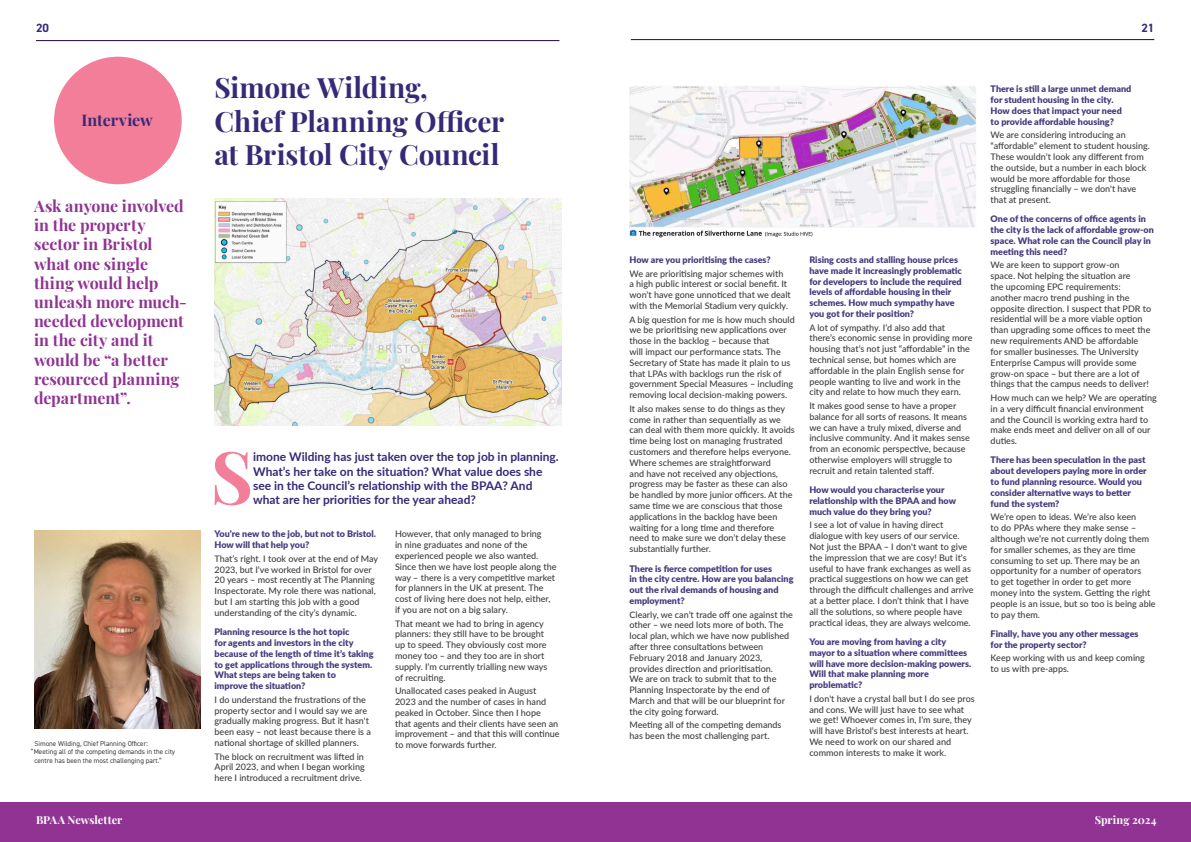
<style>
.page{position:relative;width:1191px;height:842px;background:#fff}
.page>*{position:absolute;margin:0;border:0;box-sizing:border-box;transform-origin:0 0}
.Quotes_NEW{font:700 72.9px "Playfair Display";color:#f27e99}
.Titles_NEW{font:700 28px/33.6px "Playfair Display";letter-spacing:-.005em;color:#372977}
.Headings_NEW{font:700 16px/19.2px "Playfair Display";letter-spacing:-.005em;color:#903393}
.Heading_2{font:700 16px "Playfair Display";color:#372977}
.Quotes_NEW-2{font:700 12px/14.4px "Lato";color:#372977}
.t1{font:700 12px "DIN2014";color:#372977}
.t2{font:700 11px "Playfair Display";color:#fff}
.BODY{font:500 9px/10.8px "Lato";color:#3e3e3f}
.Questions_Headings{font:900 9px/10.8px "Lato";color:#47397f}
.Footnotes{font:7px "DIN2014";color:#3e3e3f}
</style>
<div class="page">
<img style="left:629px;top:86px;width:347px;height:152px">
<img style="left:214px;top:198px;width:347px;height:228px">
<div style="left:54px;top:57px;width:128px;height:127px;background:#f27e99;border-radius:50%"></div>
<img style="left:34px;top:530px;width:166px;height:199px">
<hr style="left:36px;top:40px;width:523px;height:1px;background:#1f093c">
<hr style="left:631px;top:39px;width:523px;height:1px;background:#1f093c">
<div style="left:0;top:802px;width:595px;height:40px;background:#903393"></div>
<div style="left:595px;top:802px;width:596px;height:40px;background:#903393"></div>
<h3 class="t1" style="left:36px;top:20px;width:14px">20</h3>
<h3 class="t1" style="left:1141px;top:20px;width:14px">21</h3>
<p class="Heading_2" style="left:81px;top:108px;width:73px">Interview</p>
<p class="Headings_NEW" style="left:34px;top:195px;width:154px">Ask anyone involved in the property sector in Bristol what one single thing would help unleash more much&shy;needed development in the city and it would be “a better resourced planning department”.</p>
<p class="Footnotes" style="left:34px;top:739px;width:115px">Simone Wilding, Chief Planning Officer:</p>
<p class="Footnotes" style="left:31px;top:747px;width:146px">“Meeting all of the competing demands in the city</p>
<p class="Footnotes" style="left:34px;top:756px;width:129px">centre has been the most challenging part.”</p>
<p class="Titles_NEW" style="left:214px;top:69px;width:291px">Simone Wilding,<br>Chief Planning Officer at Bristol City Council</p>
<p class="Quotes_NEW" style="left:210px;top:420px;width:44px">S</p>
<p class="Quotes_NEW-2" style="left:253px;top:449px;width:307px">imone Wilding has just taken over the top job in planning.<br>What’s her take on the situation? What value does she see in the Council’s relationship with the BPAA? And what are her priorities for the year ahead?</p>
<p class="Questions_Headings" style="left:214px;top:528px;width:163px">You’re new to the job, but not to Bristol.<br>How will that help you?</p>
<p class="BODY" style="left:214px;top:553px;width:165px">That’s right. I took over at the end of May 2023, but I’ve worked in Bristol for over 20 years – most recently at The Planning Inspectorate. My role there was national, but I am starting this job with a good understanding of the city’s dynamic.</p>
<p class="Questions_Headings" style="left:214px;top:626px;width:160px">Planning resource is the hot topic<br>for agents and investors in the city because of the length of time it’s taking to get applications through the system.<br>What steps are being taken to<br>improve the situation?</p>
<p class="BODY" style="left:214px;top:694px;width:158px">I do understand the frustrations of the property sector and I would say we are gradually making progress. But it hasn't been easy – not least because there is a national shortage of skilled planners.</p>
<p class="BODY" style="left:214px;top:750px;width:152px;text-align:justify">The block on recruitment was lifted in April 2023, and when I began working here I introduced a recruitment drive.</p>
<p class="BODY" style="left:395px;top:528px;width:163px">However, that only managed to bring<br>in nine graduates and none of the experienced people we also wanted.<br>Since then we have lost people along the way – there is a very competitive market for planners in the UK at present. The cost of living here does not help, either, if you are not on a big salary.</p>
<p class="BODY" style="left:395px;top:618px;width:154px">That meant we had to bring in agency planners: they still have to be brought up to speed. They obviously cost more money too – and they too are in short supply. I’m currently trialling new ways of recruiting.</p>
<p class="BODY" style="left:395px;top:685px;width:166px">Unallocated cases peaked in August<br>2023 and the number of cases in hand peaked in October. Since then I hope<br>that agents and their clients have seen an improvement – and that this will continue to move forwards further.</p>
<p class="Questions_Headings" style="left:629px;top:254px;width:143px">How are you prioritising the cases?</p>
<p class="BODY" style="left:629px;top:268px;width:163px">We are prioritising major schemes with<br>a high public interest or social benefit. It won’t have gone unnoticed that we dealt with the Memorial Stadium very quickly.</p>
<p class="BODY" style="left:629px;top:314px;width:167px">A big question for me is how much should we be prioritising new applications over those in the backlog – because that<br>will impact our performance stats. The Secretary of State has made it plain to us that LPAs with backlogs run the risk of government Special Measures – including removing local decision-making powers.</p>
<p class="BODY" style="left:629px;top:403px;width:167px">It also makes sense to do things as they come in rather than sequentially as we can deal with them more quickly. It avoids time being lost on managing frustrated customers and therefore helps everyone.<br>Where schemes are straightforward<br>and have not received any objections, progress may be faster as these can also be handled by more junior officers. At the same time we are conscious that those applications in the backlog have been waiting for a long time and therefore need to make sure we don’t delay these substantially further.</p>
<p class="Questions_Headings" style="left:629px;top:562px;width:165px">There is fierce competition for uses<br>in the city centre. How are you balancing out the rival demands of housing and employment?</p>
<p class="BODY" style="left:629px;top:609px;width:165px">Clearly, we can’t trade off one against the other – we need lots more of both. The local plan, which we have now published after three consultations between February 2018 and January 2023, provides direction and prioritisation.<br>We are on track to submit that to the Planning Inspectorate by the end of March and that will be our blueprint for the city going forward.</p>
<p class="BODY" style="left:629px;top:719px;width:153px">Meeting all of the competing demands has been the most challenging part.</p>
<p class="Questions_Headings" style="left:809px;top:254px;width:154px">Rising costs and stalling house prices have made it increasingly problematic for developers to include the required levels of affordable housing in their schemes. How much sympathy have you got for their position?</p>
<p class="BODY" style="left:809px;top:322px;width:165px">A lot of sympathy. I’d also add that there’s economic sense in providing more housing that’s not just “affordable” in the technical sense, but homes which are affordable in the plain English sense for people wanting to live and work in the city and relate to how much they earn.</p>
<p class="BODY" style="left:809px;top:400px;width:162px">It makes good sense to have a proper balance for all sorts of reasons. It means we can have a truly mixed, diverse and inclusive community. And it makes sense from an economic perspective, because otherwise employers will struggle to recruit and retain talented staff.</p>
<p class="Questions_Headings" style="left:809px;top:484px;width:148px">How would you characterise your relationship with the BPAA and how much value do they bring you?</p>
<p class="BODY" style="left:809px;top:519px;width:166px">I see a lot of value in having direct dialogue with key users of our service.<br>Not just the BPAA – I don't want to give the impression that we are cosy! But it’s useful to have frank exchanges as well as practical suggestions on how we can get through the difficult challenges and arrive at a better place. I don’t think that I have all the solutions, so where people have practical ideas, they are always welcome.</p>
<p class="Questions_Headings" style="left:809px;top:636px;width:163px">You are moving from having a city mayor to a situation where committees will have more decision-making powers.<br>Will that make planning more problematic?</p>
<p class="BODY" style="left:809px;top:693px;width:167px">I don't have a crystal ball but I do see pros and cons. We will just have to see what we get! Whoever comes in, I’m sure, they will have Bristol’s best interests at heart.<br>We need to work on our shared and common interests to make it work.</p>
<p class="Questions_Headings" style="left:990px;top:83px;width:142px">There is still a large unmet demand for student housing in the city.<br>How does that impact your need to provide affordable housing?</p>
<p class="BODY" style="left:990px;top:129px;width:161px">We are considering introducing an “affordable” element to student housing.<br>These wouldn’t look any different from the outside, but a number in each block would be more affordable for those struggling financially – we don't have that at present.</p>
<p class="Questions_Headings" style="left:990px;top:213px;width:165px">One of the concerns of office agents in the city is the lack of affordable grow-on space. What role can the Council play in meeting this need?</p>
<p class="BODY" style="left:990px;top:259px;width:162px">We are keen to support grow-on<br>space. Not helping the situation are<br>the upcoming EPC requirements: another macro trend pushing in the opposite direction. I suspect that PDR to residential will be a more viable option than upgrading some offices to meet the new requirements AND be affordable for smaller businesses. The University Enterprise Campus will provide some grow-on space – but there are a lot of things that the campus needs to deliver!</p>
<p class="BODY" style="left:990px;top:392px;width:168px">How much can we help? We are operating in a very difficult financial environment and the Council is working extra hard to make ends meet and deliver on all of our duties.</p>
<p class="Questions_Headings" style="left:990px;top:454px;width:158px">There has been speculation in the past about developers paying more in order to fund planning resource. Would you consider alternative ways to better fund the system?</p>
<p class="BODY" style="left:990px;top:511px;width:167px">We’re open to ideas. We’re also keen<br>to do PPAs where they make sense – although we’re not currently doing them for smaller schemes, as they are time consuming to set up. There may be an opportunity for a number of operators<br>to get together in order to get more money into the system. Getting the right people is an issue, but so too is being able to pay them.</p>
<p class="Questions_Headings" style="left:990px;top:628px;width:149px">Finally, have you any other messages for the property sector?</p>
<p class="BODY" style="left:990px;top:652px;width:156px">Keep working with us and keep coming to us with pre-apps.</p>
<p class="t2" style="left:36px;top:812px;width:88px">BPAA Newsletter</p>
<p class="t2" style="left:1094px;top:812px;width:63px">Spring 2024</p>
</div>
